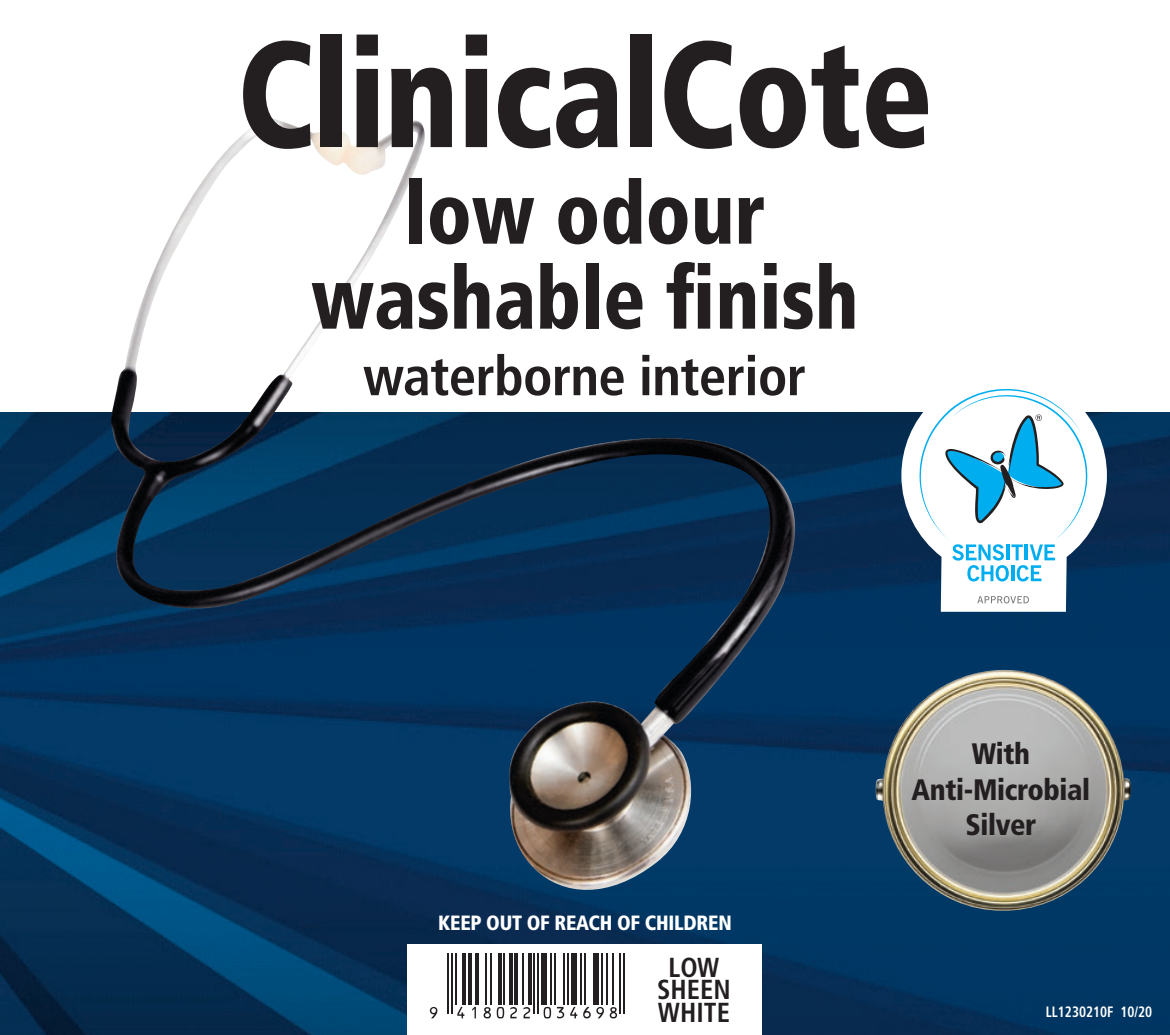
<style>
.page{position:relative;width:1170px;height:1035px;background:#fff}
.page>*{position:absolute;margin:0;border:0;box-sizing:border-box;transform-origin:0 0}
.Name_10L{font:900 condensed 150px "Frutiger";letter-spacing:-.015em;color:#231f20;scale:.9 1}
.Body_text{font:900 condensed 87.5px "Frutiger";color:#231f20;scale:.9 1}
.int_ext{font:700 condensed 55px "Frutiger";letter-spacing:-.015em;color:#231f20}
.front_WARNING{font:900 condensed 29.5px/35.5px "Frutiger";letter-spacing:-.015em;color:#231f20;text-align:center}
.Body_Text{font:700 condensed 27.5px "Frutiger";color:#231f20}
.front_WARNING-2{font:900 condensed 20.5px "Frutiger";letter-spacing:-.015em;color:#fff}
.code___date{font:700 condensed 15px "Frutiger";color:#fff;scale:.9 1}
</style>
<div class="page">
<img style="left:0;top:413px;width:1169px;height:622px">
<img style="left:102px;top:118px;width:707px;height:782px">
<div style="left:407px;top:944px;width:355px;height:91px;background:#fff"></div>
<hr style="left:447px;top:953px;width:2px;height:61px;background:#231f20">
<hr style="left:451px;top:953px;width:2px;height:61px;background:#231f20">
<hr style="left:454px;top:953px;width:2px;height:52px;background:#231f20">
<hr style="left:462px;top:953px;width:4px;height:52px;background:#231f20">
<svg style="left:468px;top:953px;width:3px;height:52px"></svg>
<hr style="left:475px;top:953px;width:4px;height:52px;background:#231f20">
<hr style="left:484px;top:953px;width:2px;height:52px;background:#231f20">
<hr style="left:490px;top:953px;width:2px;height:52px;background:#231f20">
<svg style="left:498px;top:953px;width:3px;height:52px"></svg>
<hr style="left:503px;top:953px;width:2px;height:52px;background:#231f20">
<hr style="left:509px;top:953px;width:3px;height:52px;background:#231f20">
<hr style="left:514px;top:953px;width:4px;height:52px;background:#231f20">
<hr style="left:522px;top:953px;width:2px;height:52px;background:#231f20">
<hr style="left:528px;top:953px;width:3px;height:52px;background:#231f20">
<hr style="left:533px;top:953px;width:2px;height:61px;background:#231f20">
<hr style="left:537px;top:953px;width:2px;height:61px;background:#231f20">
<div style="left:540px;top:953px;width:6px;height:52px;background:#231f20"></div>
<hr style="left:550px;top:953px;width:2px;height:52px;background:#231f20">
<hr style="left:554px;top:953px;width:1px;height:52px;background:#231f20">
<hr style="left:563px;top:953px;width:2px;height:52px;background:#231f20">
<hr style="left:567px;top:953px;width:2px;height:52px;background:#231f20">
<div style="left:570px;top:953px;width:6px;height:52px;background:#231f20"></div>
<hr style="left:580px;top:953px;width:2px;height:52px;background:#231f20">
<hr style="left:583px;top:953px;width:2px;height:52px;background:#231f20">
<div style="left:593px;top:953px;width:5px;height:52px;background:#231f20"></div>
<hr style="left:600px;top:953px;width:2px;height:52px;background:#231f20">
<hr style="left:606px;top:953px;width:2px;height:52px;background:#231f20">
<hr style="left:612px;top:953px;width:1px;height:52px;background:#231f20">
<hr style="left:619px;top:953px;width:2px;height:61px;background:#231f20">
<hr style="left:623px;top:953px;width:2px;height:61px;background:#231f20">
<svg style="left:430px;top:1007px;width:7px;height:11px"></svg>
<svg style="left:457px;top:1007px;width:7px;height:11px"></svg>
<svg style="left:472px;top:1007px;width:4px;height:11px"></svg>
<svg style="left:483px;top:1007px;width:21px;height:11px"></svg>
<svg style="left:510px;top:1007px;width:7px;height:11px"></svg>
<svg style="left:523px;top:1007px;width:7px;height:11px"></svg>
<svg style="left:543px;top:1007px;width:8px;height:11px"></svg>
<svg style="left:557px;top:1007px;width:7px;height:11px"></svg>
<svg style="left:570px;top:1007px;width:7px;height:11px"></svg>
<svg style="left:583px;top:1007px;width:7px;height:11px"></svg>
<svg style="left:596px;top:1007px;width:21px;height:11px"></svg>
<svg style="left:901px;top:412px;width:205px;height:200px"></svg>
<svg style="left:977px;top:596px;width:51px;height:7px"></svg>
<svg style="left:919px;top:389px;width:168px;height:192px"></svg>
<img style="left:875px;top:670px;width:255px;height:240px">
<p class="Name_10L" style="left:237px;top:5px;width:775px">ClinicalCote</p>
<p class="Body_text" style="left:405px;top:161px;width:402px">low odour</p>
<p class="Body_text" style="left:311px;top:246px;width:609px">washable finish</p>
<p class="int_ext" style="left:363px;top:343px;width:444px">waterborne interior</p>
<p class="front_WARNING-2" style="left:438px;top:911px;width:295px">KEEP OUT OF REACH OF CHILDREN</p>
<p class="Body_Text" style="left:668px;top:951px;width:52px">LOW</p>
<p class="Body_Text" style="left:657px;top:973px;width:75px">SHEEN</p>
<p class="Body_Text" style="left:658px;top:996px;width:74px">WHITE</p>
<p class="front_WARNING" style="left:911px;top:736px;width:180px">With<br>Anti-Microbial<br>Silver</p>
<p class="code___date" style="left:1045px;top:1003px;width:120px">LL1230210F 10/20</p>
</div>
